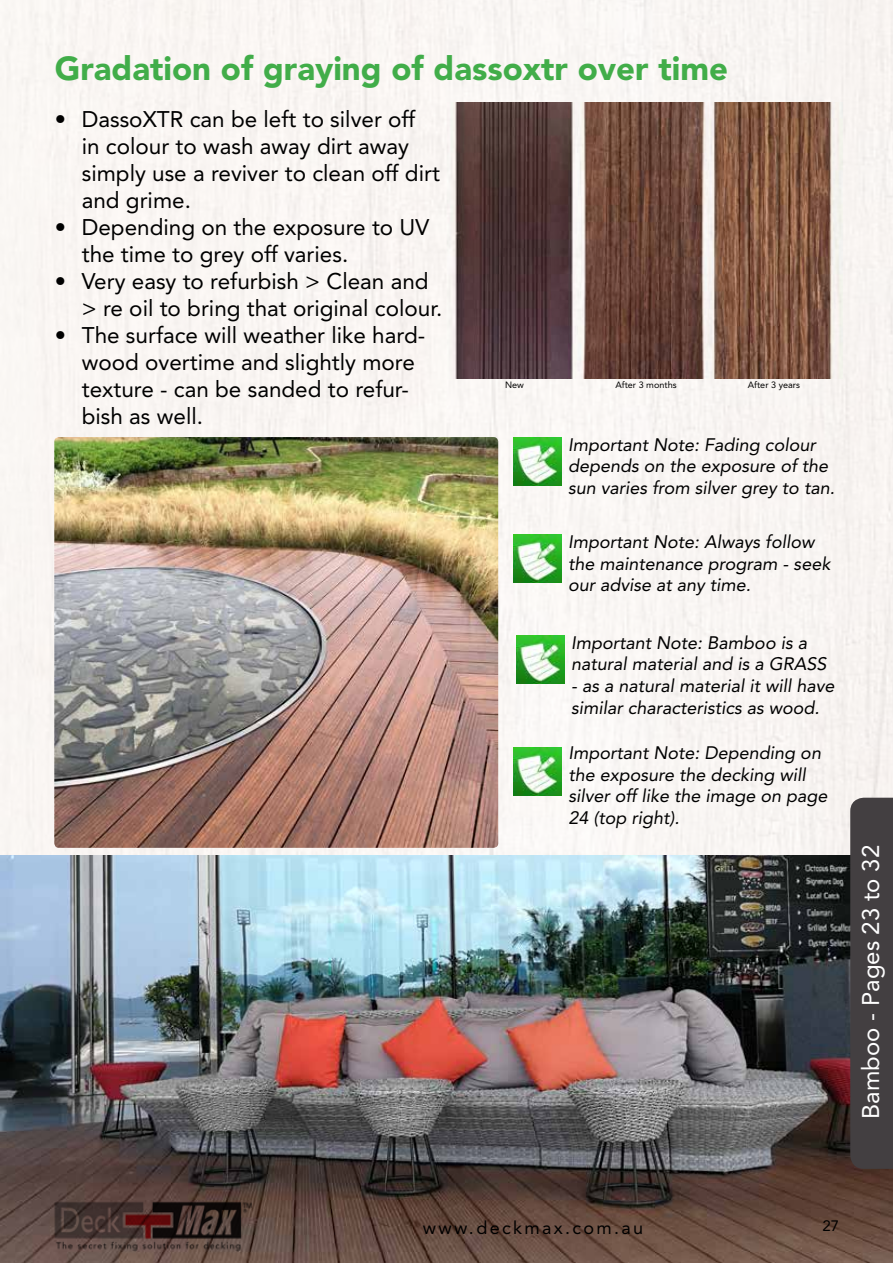
<style>
.page{position:relative;width:893px;height:1263px;background:#fff}
.page>*{position:absolute;margin:0;border:0;box-sizing:border-box;transform-origin:0 0}
.t1{font:900 33px "Avenir";color:#41ad49}
.t2{font:24px "Avenir";color:#fff}
.t3{font:22.5px/27px "Avenir";color:#000}
.t4{font:italic 18px/21.6px "Avenir";color:#000}
.t5{font:18px "Avenir";letter-spacing:.13em;color:#000}
.t6{font:15px "Avenir";color:#000}
.t7{font:9.15px "Avenir";color:#000}
</style>
<div class="page">
<div style="left:1px;top:0;width:892px;height:856px;background:#f9f6f3"></div>
<img style="left:0;top:856px;width:893px;height:407px">
<img style="left:447px;top:103px;width:395px;height:275px">
<img style="left:514px;top:747px;width:48px;height:48px">
<img style="left:54px;top:437px;width:444px;height:411px">
<img style="left:514px;top:437px;width:48px;height:48px">
<img style="left:514px;top:535px;width:48px;height:48px">
<img style="left:517px;top:635px;width:48px;height:48px">
<img style="left:54px;top:1201px;width:198px;height:50px">
<div style="left:850px;top:798px;width:43px;height:371px;background:#433f41"></div>
<h1 class="t1" style="left:55px;top:49px;width:675px">Gradation of graying of dassoxtr over time</h1>
<p class="t3" style="left:82px;top:106px;width:360px;text-indent:-27px">• DassoXTR can be left to silver off<br>in colour to wash away dirt away simply use a reviver to clean off dirt and grime.</p>
<p class="t3" style="left:82px;top:214px;width:349px;text-indent:-27px">• Depending on the exposure to UV the time to grey off varies.</p>
<p class="t3" style="left:82px;top:268px;width:362px;text-indent:-27px">• Very easy to refurbish &gt; Clean and &gt; re oil to bring that original colour.</p>
<p class="t3" style="left:82px;top:322px;width:345px;text-indent:-27px">• The surface will weather like hard&shy;wood overtime and slightly more texture - can be sanded to refur&shy;bish as well.</p>
<p class="t7" style="left:505px;top:379px;width:20px">New</p>
<p class="t7" style="left:615px;top:379px;width:63px">After 3 months</p>
<p class="t7" style="left:748px;top:379px;width:54px">After 3 years</p>
<p class="t4" style="left:568px;top:434px;width:268px">Important Note: Fading colour depends on the exposure of the sun varies from silver grey to tan.</p>
<p class="t4" style="left:568px;top:531px;width:264px">Important Note: Always follow the maintenance program - seek our advise at any time.</p>
<p class="t4" style="left:571px;top:632px;width:257px">Important Note: Bamboo is a natural material and is a GRASS</p>
<p class="t4" style="left:571px;top:675px;width:265px">- as a natural material it will have similar characteristics as wood.</p>
<p class="t4" style="left:568px;top:742px;width:261px">Important Note: Depending on the exposure the decking will silver off like the image on page<br>24 (top right).</p>
<h2 class="t2" style="left:857px;top:1119px;width:275px;rotate:-90deg">Bamboo - Pages 23 to 32</h2>
<p class="t5" style="left:423px;top:1217px;width:222px">www.deckmax.com.au</p>
<p class="t6" style="left:823px;top:1217px;width:18px">27</p>
</div>
